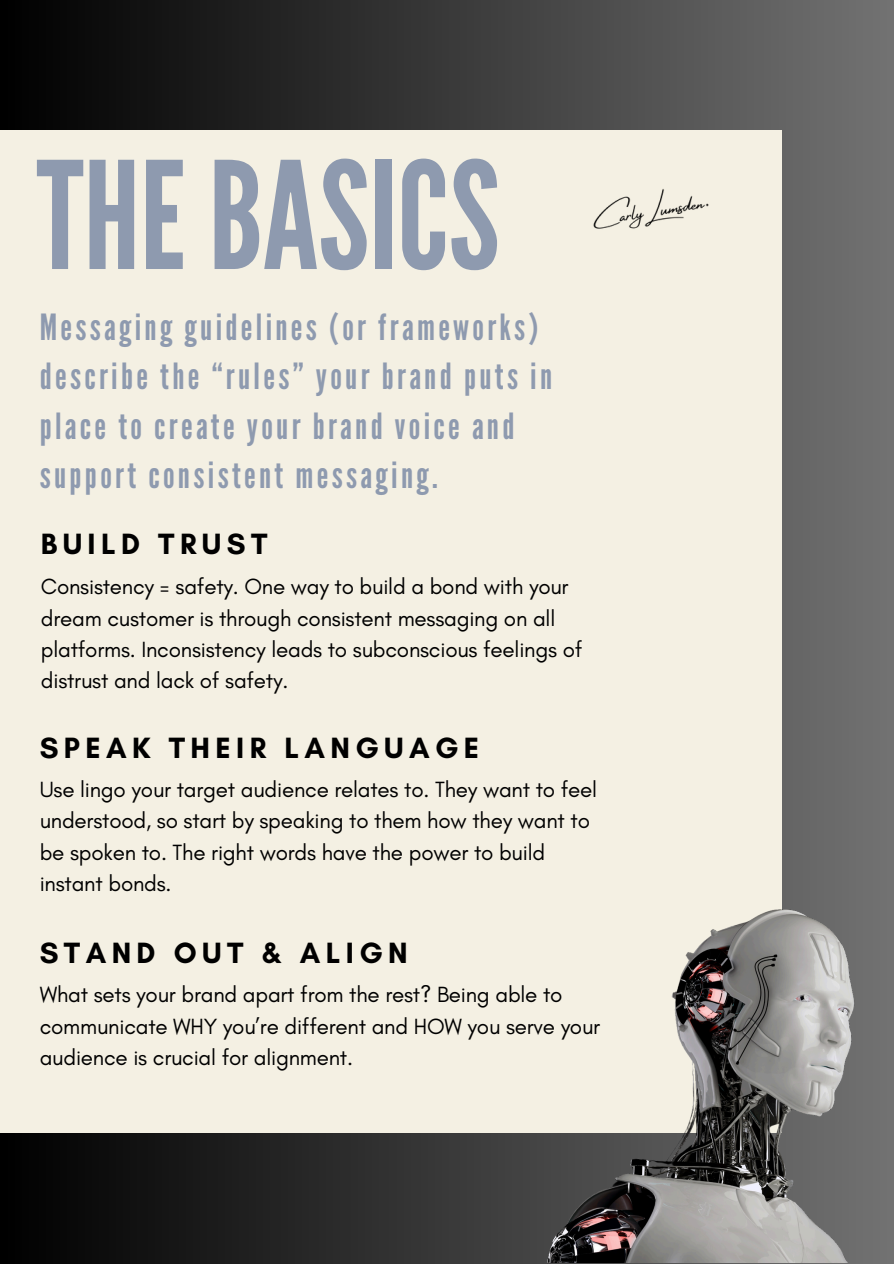
<style>
.page{position:relative;width:894px;height:1264px;background:#fff}
.page>*{position:absolute;margin:0;border:0;box-sizing:border-box;transform-origin:0 0}
.t1{font:148.5px "League Gothic";color:#8e9aaf}
.t2{font:36px/49.5px "League Gothic";letter-spacing:.09em;color:#8e9aaf}
.t3{font:700 29.85px "Glacial Indifference";letter-spacing:.18em;color:#000}
.t4{font:22.35px/31.3px "Glacial Indifference";letter-spacing:-.01em;color:#000}
</style>
<div class="page">
<div style="left:0;top:0;width:893px;height:1263px;background:linear-gradient(to right,#020202,#727272)"></div>
<div style="left:0;top:130px;width:781px;height:1002px;background:#f4f0e3"></div>
<img style="left:547px;top:100px;width:207px;height:129px">
<img style="left:542px;top:905px;width:351px;height:357px">
<h3 class="t1" style="left:37px;top:130px;width:464px">THEBASICS</h3>
<p class="t2" style="left:40px;top:303px;width:514px">Messaging guidelines (or frameworks) describe the “rules” your brand puts in place to create your brand voice and support consistent messaging.</p>
<p class="t3" style="left:41px;top:526px;width:228px">BUILD TRUST</p>
<h1 class="t4" style="left:41px;top:571px;width:543px">Consistency = safety. One way to build a bond with your dream customer is through consistent messaging on all platforms. Inconsistency leads to subconscious feelings of distrust and lack of safety.</h1>
<h2 class="t3" style="left:40px;top:729px;width:441px">SPEAK THEIR LANGUAGE</h2>
<h3 class="t4" style="left:40px;top:773px;width:558px">Use lingo your target audience relates to. They want to feel understood, so start by speaking to them how they want to be spoken to. The right words have the power to build instant bonds.</h3>
<p class="t3" style="left:40px;top:934px;width:369px">STAND OUT &amp; ALIGN</p>
<p class="t4" style="left:40px;top:978px;width:562px">What sets your brand apart from the rest? Being able to communicate WHY you’re different and HOW you serve your audience is crucial for alignment.</p>
</div>
